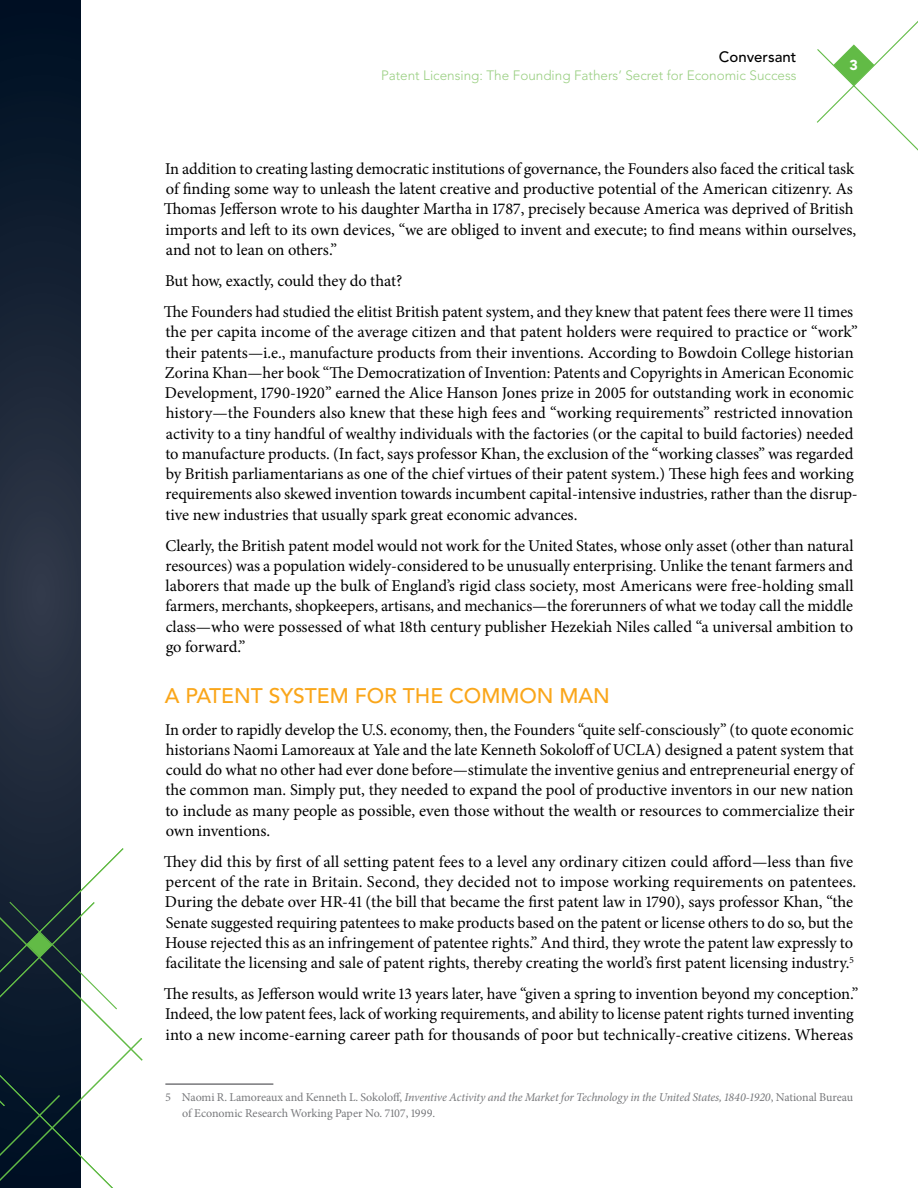
<style>
.page{position:relative;width:918px;height:1188px;background:#fff}
.page>*{position:absolute;margin:0;border:0;box-sizing:border-box;transform-origin:0 0}
.t1{font:500 21px "Avenir LT Std";color:#faa61a}
.t2{font:16.5px/20.2px "Minion Pro";letter-spacing:-.005em;color:#000}
.t3{font:500 15px "Avenir LT Std";color:#000}
.t4{font:900 14.25px "Avenir LT Std";color:#fff}
.t5{font:300 13.5px "Avenir LT Std";color:#9acf82}
.t6{font:12px/16.5px "Minion Pro";letter-spacing:-.005em;color:#77787b}
.s1{font-style:italic}
</style>
<div class="page">
<svg style="left:0;top:0;width:81px;height:847px;background:#1a2537"></svg>
<svg style="left:817px;top:21px;width:101px;height:130px"></svg>
<svg style="left:0;top:847px;width:143px;height:341px"></svg>
<hr style="left:165px;top:1083px;width:108px;height:2px;background:#77787b">
<p class="t3" style="left:719px;top:48px;width:79px">Conversant</p>
<p class="t5" style="left:381px;top:67px;width:417px">Patent Licensing: The Founding Fathers’ Secret for Economic Success</p>
<p class="t4" style="left:850px;top:57px;width:10px">3</p>
<p class="t2" style="left:164px;top:159px;width:694px">In addition to creating lasting democratic institutions of governance, the Founders also faced the critical task of finding some way to unleash the latent creative and productive potential of the American citizenry. As Thomas Jefferson wrote to his daughter Martha in 1787, precisely because America was deprived of British imports and left to its own devices, “we are obliged to invent and execute; to find means within ourselves, and not to lean on others.”</p>
<p class="t2" style="left:164px;top:265px;width:691px;line-height:31px">But how, exactly, could they do that?<br>The Founders had studied the elitist British patent system, and they knew that patent fees there were 11 times</p>
<p class="t2" style="left:165px;top:322px;width:695px">the per capita income of the average citizen and that patent holders were required to practice or “work” their patents—i.e., manufacture products from their inventions. According to Bowdoin College historian Zorina Khan—her book “The Democratization of Invention: Patents and Copyrights in American Economic Development, 1790-1920” earned the Alice Hanson Jones prize in 2005 for outstanding work in economic history—the Founders also knew that these high fees and “working requirements” restricted innovation activity to a tiny handful of wealthy individuals with the factories (or the capital to build factories) needed to manufacture products. (In fact, says professor Khan, the exclusion of the “working classes” was regarded by British parliamentarians as one of the chief virtues of their patent system.) These high fees and working requirements also skewed invention towards incumbent capital-intensive industries, rather than the disrup&shy;tive new industries that usually spark great economic advances.</p>
<p class="t2" style="left:165px;top:535px;width:690px;text-align:justify">Clearly, the British patent model would not work for the United States, whose only asset (other than natural resources) was a population widely-considered to be unusually enterprising. Unlike the tenant farmers and laborers that made up the bulk of England’s rigid class society, most Americans were free-holding small farmers, merchants, shopkeepers, artisans, and mechanics—the forerunners of what we today call the middle class—who were possessed of what 18th century publisher Hezekiah Niles called “a universal ambition to go forward.”</p>
<p class="t1" style="left:165px;top:684px;width:447px">A PATENT SYSTEM FOR THE COMMON MAN</p>
<p class="t2" style="left:165px;top:719px;width:691px;text-align:justify">In order to rapidly develop the U.S. economy, then, the Founders “quite self-consciously” (to quote economic historians Naomi Lamoreaux at Yale and the late Kenneth Sokoloff of UCLA) designed a patent system that could do what no other had ever done before—stimulate the inventive genius and entrepreneurial energy of the common man. Simply put, they needed to expand the pool of productive inventors in our new nation to include as many people as possible, even those without the wealth or resources to commercialize their own inventions.</p>
<p class="t2" style="left:164px;top:852px;width:694px">They did this by first of all setting patent fees to a level any ordinary citizen could afford—less than five percent of the rate in Britain. Second, they decided not to impose working requirements on patentees.<br>During the debate over HR-41 (the bill that became the first patent law in 1790), says professor Khan, “the Senate suggested requiring patentees to make products based on the patent or license others to do so, but the House rejected this as an infringement of patentee rights.” And third, they wrote the patent law expressly to facilitate the licensing and sale of patent rights, thereby creating the world’s first patent licensing industry.<sup>5</sup></p>
<p class="t2" style="left:164px;top:984px;width:696px">The results, as Jefferson would write 13 years later, have “given a spring to invention beyond my conception.”<br>Indeed, the low patent fees, lack of working requirements, and ability to license patent rights turned inventing into a new income-earning career path for thousands of poor but technically-creative citizens. Whereas</p>
<p class="t6" style="left:182px;top:1089px;width:673px;text-indent:-17px">5 Naomi R. Lamoreaux and Kenneth L. Sokoloff, <span class="s1">Inventive Activity and the Market for Technology in the United States, 1840-1920</span>, National Bureau of Economic Research Working Paper No. 7107, 1999.</p>
</div>
